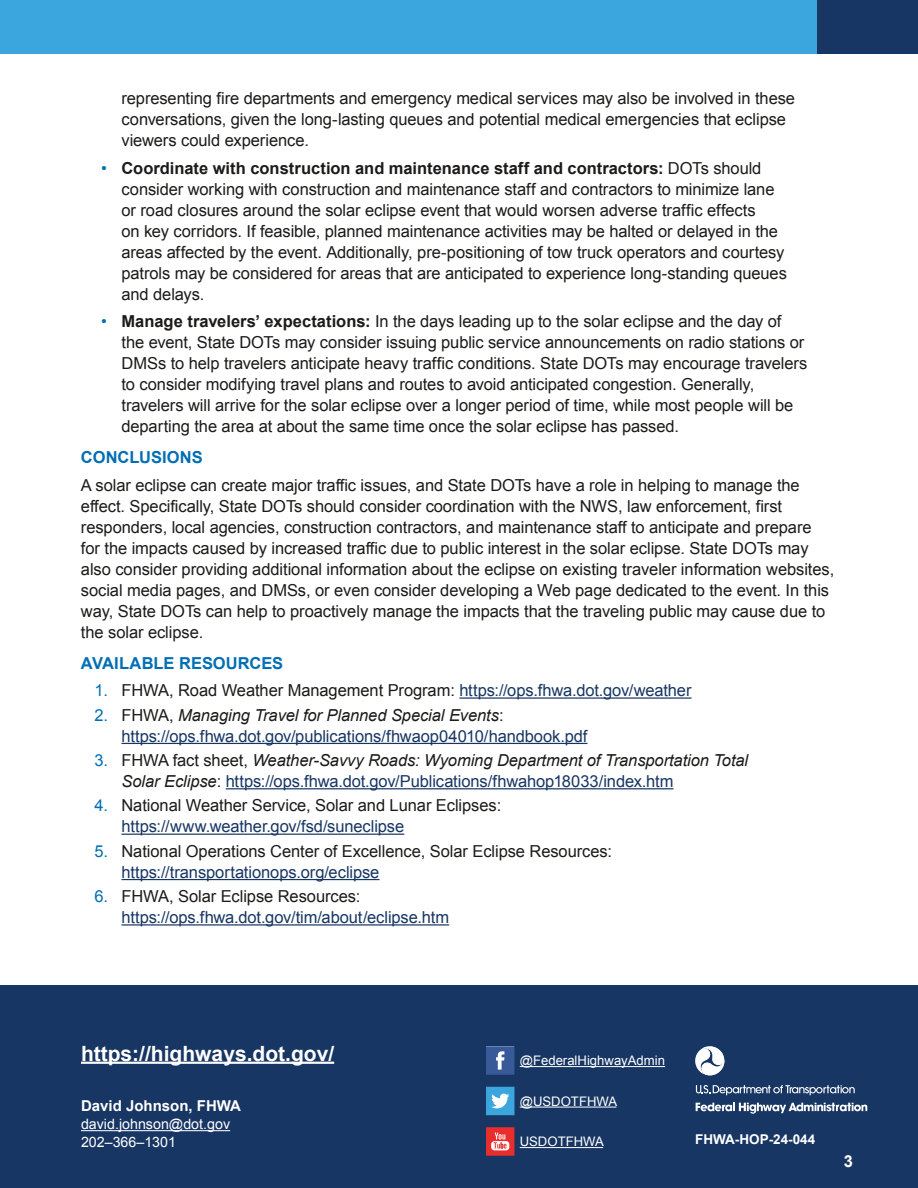
<style>
.page{position:relative;width:918px;height:1188px;background:#fff}
.page>*{position:absolute;margin:0;border:0;box-sizing:border-box;transform-origin:0 0}
.t1{font:700 21px "Arial";color:#fff}
.t2{font:16.5px/21px "Arial";letter-spacing:-.005em;color:#1c1b1a}
.t3{font:16.5px/21px "Arial";letter-spacing:-.005em;color:#183663}
.t4{font:italic 16.5px/21px "Arial";letter-spacing:-.005em;color:#1c1b1a}
.t5{font:700 16.5px "Arial";color:#006eb4}
.t6{font:700 16.5px "Arial";color:#fff}
.t7{font:700 15px "Arial";color:#fff}
.t8{font:14.25px "Arial";color:#fff}
.t9{font:700 13.5px "Arial";color:#fff}
.t10{font:13.2px "Arial";color:#fff}
.s1{color:#006eb4}
.s2{font-weight:700}
.s3{color:#183663}
.s4{color:#1c1b1a}
.s5{font-style:italic;color:#1c1b1a}
.s6{font-style:normal;color:#006eb4}
.s7{font-style:normal}
.s8{font-style:normal;color:#183663}
</style>
<div class="page">
<div style="left:0;top:986px;width:918px;height:202px;background:#183663"></div>
<hr style="left:81px;top:1062px;width:253px;height:2px;background:#fff">
<hr style="left:81px;top:1130px;width:149px;height:1px;background:#fff">
<svg style="left:696px;top:1085px;width:159px;height:10px"></svg>
<svg style="left:696px;top:1103px;width:171px;height:11px"></svg>
<svg style="left:695px;top:1046px;width:29px;height:29px"></svg>
<svg style="left:486px;top:1046px;width:28px;height:29px"></svg>
<hr style="left:520px;top:1066px;width:145px;height:1px;background:#fff">
<svg style="left:486px;top:1087px;width:28px;height:28px"></svg>
<hr style="left:520px;top:1107px;width:96px;height:1px;background:#fff">
<hr style="left:520px;top:1147px;width:83px;height:1px;background:#fff">
<svg style="left:486px;top:1127px;width:28px;height:29px"></svg>
<div style="left:0;top:0;width:817px;height:54px;background:#3ba6dd"></div>
<div style="left:817px;top:0;width:101px;height:54px;background:#183663"></div>
<hr style="left:459px;top:697px;width:233px;height:2px;background:#183663">
<hr style="left:122px;top:743px;width:466px;height:1px;background:#183663">
<hr style="left:226px;top:788px;width:448px;height:1px;background:#183663">
<hr style="left:122px;top:834px;width:282px;height:1px;background:#183663">
<hr style="left:122px;top:879px;width:257px;height:1px;background:#183663">
<hr style="left:122px;top:924px;width:327px;height:2px;background:#183663">
<p class="t2" style="left:122px;top:88px;width:675px">representing fire departments and emergency medical services may also be involved in these conversations, given the long-lasting queues and potential medical emergencies that eclipse viewers could experience.</p>
<p class="t2" style="left:122px;top:157px;width:667px;text-indent:-20px"><span class="s1">•</span> <span class="s2">Coordinate with construction and maintenance staff and contractors:</span> DOTs should consider working with construction and maintenance staff and contractors to minimize lane or road closures around the solar eclipse event that would worsen adverse traffic effects<br>on key corridors. If feasible, planned maintenance activities may be halted or delayed in the areas affected by the event. Additionally, pre-positioning of tow truck operators and courtesy patrols may be considered for areas that are anticipated to experience long-standing queues and delays.</p>
<p class="t2" style="left:122px;top:311px;width:687px;text-indent:-20px"><span class="s1">•</span> <span class="s2">Manage travelers’ expectations:</span> In the days leading up to the solar eclipse and the day of the event, State DOTs may consider issuing public service announcements on radio stations or DMSs to help travelers anticipate heavy traffic conditions. State DOTs may encourage travelers to consider modifying travel plans and routes to avoid anticipated congestion. Generally, travelers will arrive for the solar eclipse over a longer period of time, while most people will be departing the area at about the same time once the solar eclipse has passed.</p>
<h3 class="t5" style="left:81px;top:446px;width:123px">CONCLUSIONS</h3>
<p class="t2" style="left:81px;top:475px;width:755px">A solar eclipse can create major traffic issues, and State DOTs have a role in helping to manage the effect. Specifically, State DOTs should consider coordination with the NWS, law enforcement, first responders, local agencies, construction contractors, and maintenance staff to anticipate and prepare for the impacts caused by increased traffic due to public interest in the solar eclipse. State DOTs may also consider providing additional information about the eclipse on existing traveler information websites, social media pages, and DMSs, or even consider developing a Web page dedicated to the event. In this way, State DOTs can help to proactively manage the impacts that the traveling public may cause due to the solar eclipse.</p>
<h3 class="t5" style="left:81px;top:652px;width:204px">AVAILABLE RESOURCES</h3>
<p class="t2" style="left:94px;top:680px;width:599px"><span class="s1">1.</span> FHWA, Road Weather Management Program: <span class="s3">https://ops.fhwa.dot.gov/weather</span></p>
<p class="t3" style="left:121px;top:705px;width:468px;text-indent:-27px"><span class="s1">2.</span> <span class="s4">FHWA,</span> <span class="s5">Managing Travel for Planned Special Events</span><span class="s4">: </span>https://ops.fhwa.dot.gov/publications/fhwaop04010/handbook.pdf</p>
<p class="t4" style="left:121px;top:750px;width:628px;text-indent:-27px"><span class="s6">3.</span> <span class="s7">FHWA fact sheet,</span> Weather-Savvy Roads: Wyoming Department of Transportation Total<br>Solar Eclipse<span class="s7">:</span> <span class="s8">https://ops.fhwa.dot.gov/Publications/fhwahop18033/index.htm</span></p>
<p class="t2" style="left:121px;top:795px;width:381px;text-indent:-27px"><span class="s1">4.</span> National Weather Service, Solar and Lunar Eclipses: <span class="s3">https://www.weather.gov/fsd/suneclipse</span></p>
<p class="t2" style="left:121px;top:841px;width:492px;text-indent:-27px"><span class="s1">5.</span> National Operations Center of Excellence, Solar Eclipse Resources: <span class="s3">https://transportationops.org/eclipse</span></p>
<p class="t3" style="left:121px;top:886px;width:329px;text-indent:-27px"><span class="s1">6.</span> <span class="s4">FHWA, Solar Eclipse Resources: </span>https://ops.fhwa.dot.gov/tim/about/eclipse.htm</p>
<p class="t1" style="left:81px;top:1039px;width:255px">https://highways.dot.gov/</p>
<p class="t7" style="left:81px;top:1096px;width:162px">David Johnson, FHWA</p>
<p class="t8" style="left:81px;top:1115px;width:151px">david.johnson@dot.gov</p>
<p class="t8" style="left:81px;top:1133px;width:97px">202–366–1301</p>
<p class="t9" style="left:695px;top:1130px;width:122px">FHWA-HOP-24-044</p>
<p class="t10" style="left:520px;top:1052px;width:147px">@FederalHighwayAdmin</p>
<p class="t10" style="left:520px;top:1092px;width:99px">@USDOTFHWA</p>
<p class="t10" style="left:520px;top:1133px;width:86px">USDOTFHWA</p>
<p class="t6" style="left:844px;top:1150px;width:11px">3</p>
</div>
